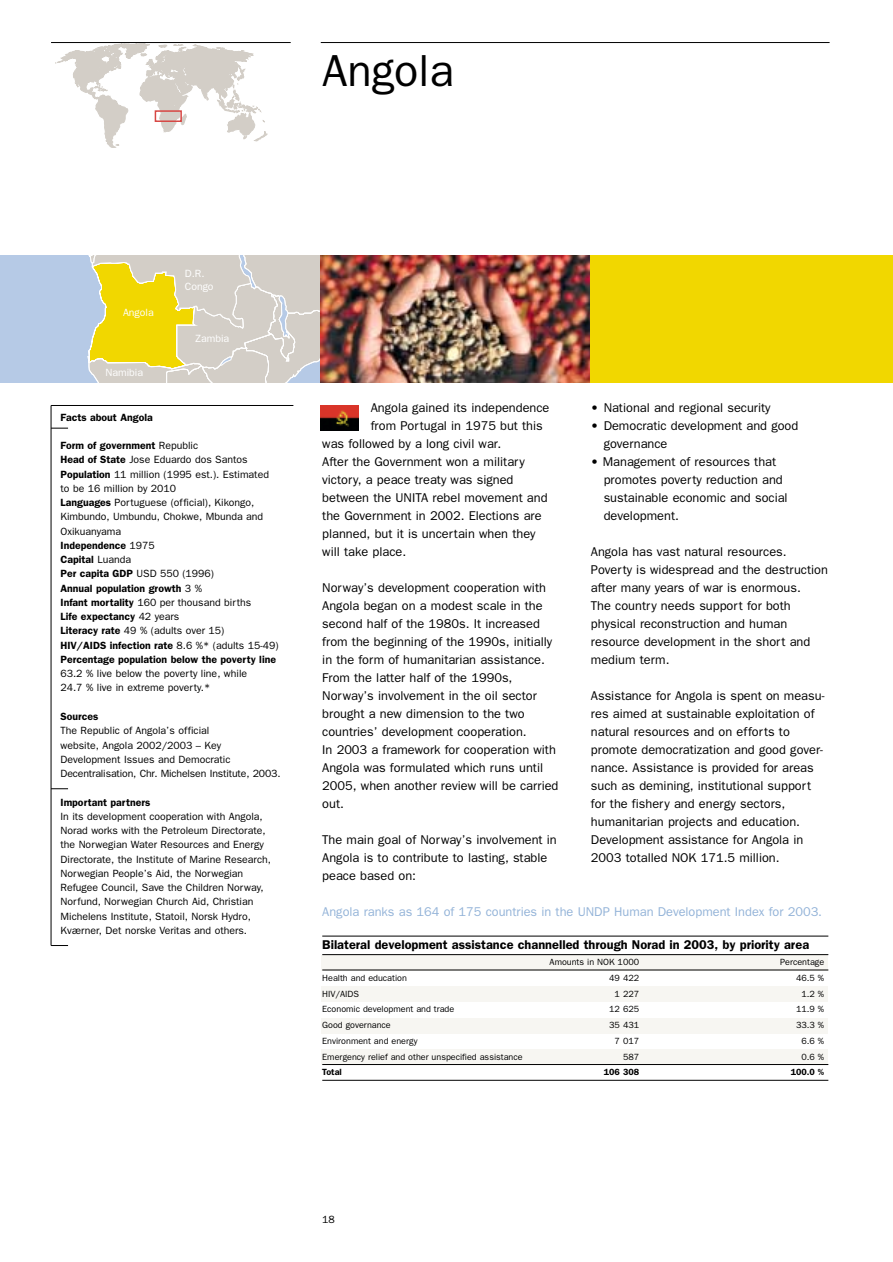
<style>
.page{position:relative;width:893px;height:1262px;background:#fff}
.page>*{position:absolute;margin:0;border:0;box-sizing:border-box;transform-origin:0 0}
.t1{font:45px "Franklin Gothic";color:#000}
.t2{font:12.75px/18px "Franklin Gothic";color:#000}
.t3{font:600 12.75px "Franklin Gothic";color:#000}
.t4{font:12.75px "Franklin Gothic";color:#93b3d8}
.t5{font:10.5px/14.2px "Franklin Gothic";color:#000}
.t6{font:10.5px/12.8px "Franklin Gothic";color:#fff}
.t7{font:600 10.5px "Franklin Gothic";color:#000}
.t8{font:9px "Franklin Gothic";color:#000}
.t9{font:600 9px "Franklin Gothic";color:#000}
.s1{font-weight:600}
</style>
<div class="page">
<div style="left:321px;top:955px;width:507px;height:15px;background:#f7f6f2"></div>
<div style="left:321px;top:986px;width:507px;height:15px;background:#f7f6f2"></div>
<div style="left:321px;top:1018px;width:507px;height:15px;background:#f7f6f2"></div>
<div style="left:321px;top:1049px;width:507px;height:16px;background:#f7f6f2"></div>
<svg style="left:56px;top:44px;width:211px;height:104px"></svg>
<svg style="left:0;top:255px;width:321px;height:128px;background:#d0cfaf"></svg>
<img style="left:321px;top:255px;width:269px;height:128px">
<img style="left:321px;top:405px;width:37px;height:25px">
<hr style="left:51px;top:405px;width:1px;height:540px;background:#000">
<svg style="left:51px;top:945px;width:17px;height:1px"></svg>
<svg style="left:51px;top:428px;width:17px;height:1px"></svg>
<svg style="left:51px;top:788px;width:17px;height:1px"></svg>
<hr style="left:51px;top:405px;width:242px;height:1px;background:#000">
<hr style="left:51px;top:42px;width:240px;height:1px;background:#000">
<hr style="left:321px;top:42px;width:508px;height:1px;background:#000">
<hr style="left:322px;top:935px;width:506px;height:1px;background:#000">
<hr style="left:322px;top:954px;width:506px;height:1px;background:#000">
<hr style="left:322px;top:969px;width:506px;height:1px;background:#000">
<hr style="left:322px;top:1064px;width:506px;height:1px;background:#000">
<hr style="left:322px;top:1080px;width:506px;height:1px;background:#000">
<div style="left:590px;top:255px;width:302px;height:128px;background:#f1d700"></div>
<div style="left:155px;top:110px;width:27px;height:12px;border:2px solid #d74744"></div>
<p class="t1" style="left:322px;top:55px;width:133px">Angola</p>
<p class="t6" style="left:123px;top:307px;width:32px">Angola</p>
<p class="t6" style="left:185px;top:268px;width:30px">D.R.<br>Congo</p>
<p class="t6" style="left:195px;top:332px;width:35px">Zambia</p>
<p class="t6" style="left:106px;top:367px;width:39px">Namibia</p>
<p class="t7" style="left:61px;top:413px;width:94px">Facts about Angola</p>
<p class="t5" style="left:61px;top:439px;width:219px"><span class="s1">Form of government</span> Republic<br><span class="s1">Head of State</span> Jose Eduardo dos Santos<br><span class="s1">Population</span> 11 million (1995 est.). Estimated to be 16 million by 2010<br><span class="s1">Languages</span> Portuguese (official), Kikongo,<br>Kimbundo, Umbundu, Chokwe, Mbunda and<br>Oxikuanyama<br><span class="s1">Independence</span> 1975<br><span class="s1">Capital</span> Luanda<br><span class="s1">Per capita GDP</span> USD 550 (1996)<br><span class="s1">Annual population growth</span> 3 %<br><span class="s1">Infant mortality</span> 160 per thousand births<br><span class="s1">Life expectancy</span> 42 years<br><span class="s1">Literacy rate</span> 49 % (adults over 15)<br><span class="s1">HIV/AIDS infection rate</span> 8.6 %* (adults 15-49)<br><span class="s1">Percentage population below the poverty line<br></span>63.2 % live below the poverty line, while<br>24.7 % live in extreme poverty.*</p>
<p class="t5" style="left:61px;top:710px;width:221px"><span class="s1">Sources<br></span>The Republic of Angola’s official<br>website, Angola 2002/2003 – Key<br>Development Issues and Democratic<br>Decentralisation, Chr. Michelsen Institute, 2003.</p>
<p class="t5" style="left:61px;top:795px;width:212px"><span class="s1">Important partners<br></span>In its development cooperation with Angola, Norad works with the Petroleum Directorate, the Norwegian Water Resources and Energy Directorate, the Institute of Marine Research, Norwegian People’s Aid, the Norwegian Refugee Council, Save the Children Norway, Norfund, Norwegian Church Aid, Christian Michelens Institute, Statoil, Norsk Hydro, Kværner, Det norske Veritas and others.</p>
<p class="t2" style="left:371px;top:400px;width:180px">Angola gained its independence</p>
<p class="t2" style="left:371px;top:418px;width:173px">from Portugal in 1975 but this</p>
<p class="t2" style="left:322px;top:436px;width:180px">was followed by a long civil war.</p>
<p class="t2" style="left:322px;top:454px;width:204px">After the Government won a military</p>
<p class="t2" style="left:322px;top:472px;width:193px">victory, a peace treaty was signed</p>
<p class="t2" style="left:322px;top:490px;width:227px">between the UNITA rebel movement and</p>
<p class="t2" style="left:322px;top:508px;width:221px">the Government in 2002. Elections are</p>
<p class="t2" style="left:322px;top:526px;width:215px">planned, but it is uncertain when they</p>
<p class="t2" style="left:322px;top:544px;width:85px">will take place.</p>
<p class="t2" style="left:322px;top:580px;width:238px">Norway’s development cooperation with Angola began on a modest scale in the second half of the 1980s. It increased from the beginning of the 1990s, initially in the form of humanitarian assistance.<br>From the latter half of the 1990s, Norway’s involvement in the oil sector brought a new dimension to the two countries’ development cooperation.<br>In 2003 a framework for cooperation with Angola was formulated which runs until 2005, when another review will be carried out.</p>
<p class="t2" style="left:322px;top:832px;width:236px">The main goal of Norway’s involvement in<br>Angola is to contribute to lasting, stable peace based on:</p>
<p class="t2" style="left:591px;top:400px;width:181px">• National and regional security</p>
<p class="t2" style="left:603px;top:418px;width:196px;text-indent:-13px">• Democratic development and good governance</p>
<p class="t2" style="left:603px;top:454px;width:185px;text-indent:-13px">• Management of resources that promotes poverty reduction and sustainable economic and social development.</p>
<p class="t2" style="left:591px;top:544px;width:238px">Angola has vast natural resources.<br>Poverty is widespread and the destruction after many years of war is enormous.<br>The country needs support for both physical reconstruction and human resource development in the short and medium term.</p>
<p class="t2" style="left:591px;top:688px;width:235px">Assistance for Angola is spent on measu&shy;res aimed at sustainable exploitation of natural resources and on efforts to promote democratization and good gover&shy;nance. Assistance is provided for areas such as demining, institutional support for the fishery and energy sectors, humanitarian projects and education.<br>Development assistance for Angola in 2003 totalled NOK 171.5 million.</p>
<p class="t4" style="left:322px;top:907px;width:501px">Angola ranks as 164 of 175 countries in the UNDP Human Development Index for 2003.</p>
<p class="t3" style="left:322px;top:940px;width:488px">Bilateral development assistance channelled through Norad in 2003, by priority area</p>
<p class="t8" style="left:549px;top:959px;width:91px">Amounts in NOK 1000</p>
<p class="t8" style="left:780px;top:959px;width:46px">Percentage</p>
<p class="t8" style="left:322px;top:974px;width:86px">Health and education</p>
<p class="t8" style="left:609px;top:974px;width:31px">49 422</p>
<p class="t8" style="left:796px;top:974px;width:30px">46.5 %</p>
<p class="t8" style="left:322px;top:990px;width:38px">HIV/AIDS</p>
<p class="t8" style="left:614px;top:990px;width:26px">1 227</p>
<p class="t8" style="left:801px;top:990px;width:24px">1.2 %</p>
<p class="t8" style="left:322px;top:1006px;width:133px">Economic development and trade</p>
<p class="t8" style="left:609px;top:1006px;width:31px">12 625</p>
<p class="t8" style="left:796px;top:1006px;width:30px">11.9 %</p>
<p class="t8" style="left:322px;top:1022px;width:70px">Good governance</p>
<p class="t8" style="left:609px;top:1022px;width:31px">35 431</p>
<p class="t8" style="left:796px;top:1022px;width:30px">33.3 %</p>
<p class="t8" style="left:322px;top:1037px;width:97px">Environment and energy</p>
<p class="t8" style="left:614px;top:1037px;width:26px">7 017</p>
<p class="t8" style="left:801px;top:1037px;width:24px">6.6 %</p>
<p class="t8" style="left:322px;top:1053px;width:202px">Emergency relief and other unspecified assistance</p>
<p class="t8" style="left:623px;top:1053px;width:18px">587</p>
<p class="t8" style="left:801px;top:1053px;width:24px">0.6 %</p>
<p class="t9" style="left:322px;top:1069px;width:21px">Total</p>
<p class="t9" style="left:604px;top:1069px;width:37px">106 308</p>
<p class="t9" style="left:790px;top:1069px;width:35px">100.0 %</p>
<p class="t5" style="left:322px;top:1212px;width:14px">18</p>
</div>
